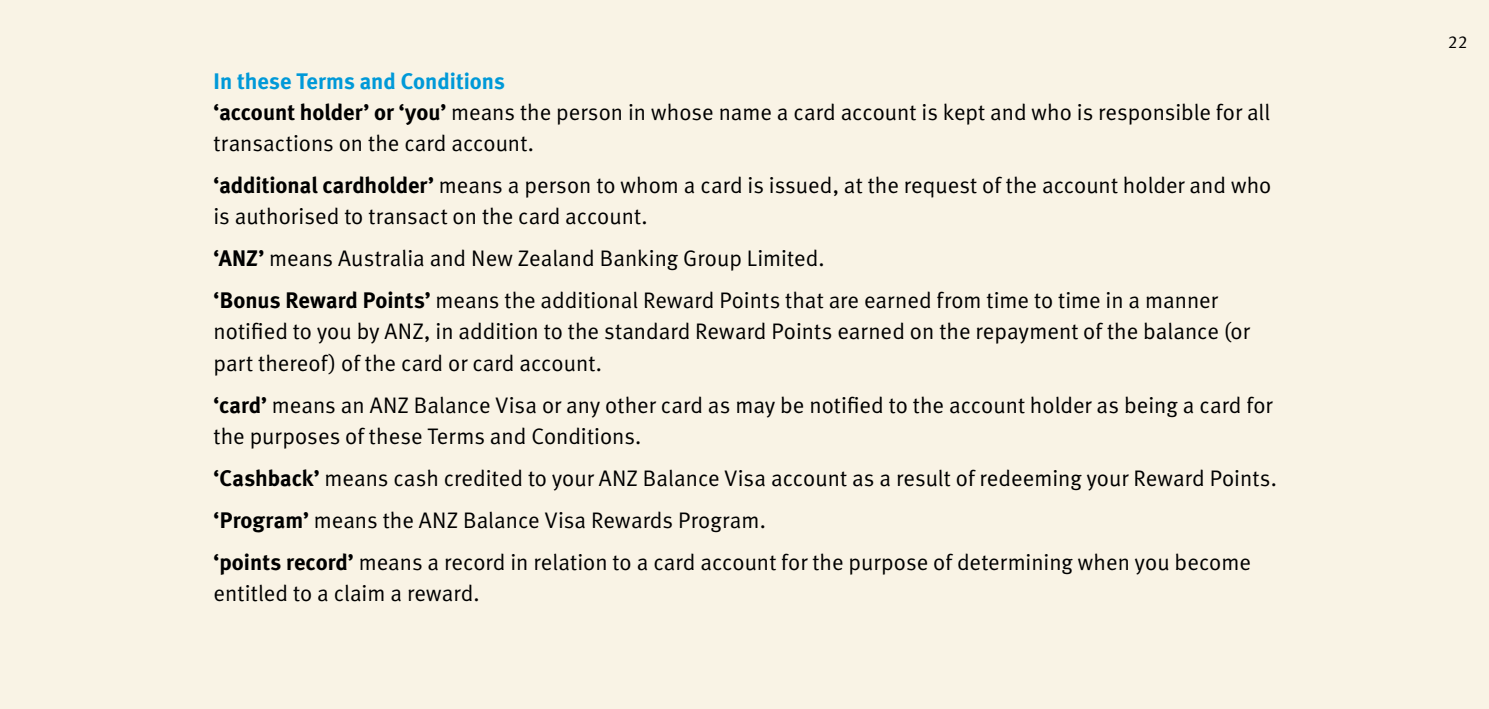
<style>
.page{position:relative;width:1489px;height:709px;background:#fff}
.page>*{position:absolute;margin:0;border:0;box-sizing:border-box;transform-origin:0 0}
.t1{font:22.5px/31.2px "Meta Normal LF";color:#000}
.t2{font:22.5px "Meta Bold LF";color:#0099d8}
.t3{font:17.5px "Meta Normal LF";color:#000}
.s1{font-family:"Meta Bold LF"}
</style>
<div class="page">
<div style="left:0;top:0;width:1488px;height:709px;background:#f9f3e5"></div>
<p class="t2" style="left:213px;top:67px;width:293px">In these terms and conditions</p>
<p class="t1" style="left:213px;top:96px;width:1058px"><span class="s1">‘account holder’ or ‘you’</span> means the person in whose name a card account is kept and who is responsible for all transactions on the card account.</p>
<p class="t1" style="left:213px;top:169px;width:1059px"><span class="s1">‘additional cardholder’</span> means a person to whom a card is issued, at the request of the account holder and who is authorised to transact on the card account.</p>
<p class="t1" style="left:213px;top:237px;width:1005px;line-height:42px"><span class="s1">‘ANZ’</span> means Australia and New Zealand Banking Group Limited.<br><span class="s1">‘Bonus Reward Points’</span> means the additional Reward Points that are earned from time to time in a manner</p>
<p class="t1" style="left:213px;top:316px;width:1037px">notified to you by ANZ, in addition to the standard Reward Points earned on the repayment of the balance (or part thereof) of the card or card account.</p>
<p class="t1" style="left:213px;top:389px;width:1060px"><span class="s1">‘card’</span> means an ANZ Balance Visa or any other card as may be notified to the account holder as being a card for the purposes of these terms and conditions.</p>
<p class="t1" style="left:213px;top:457px;width:1064px;line-height:42px"><span class="s1">‘Cashback’</span> means cash credited to your ANZ Balance Visa account as a result of redeeming your Reward Points. <span class="s1">‘Program’</span> means the ANZ Balance Visa Rewards Program.<br><span class="s1">‘points record’</span> means a record in relation to a card account for the purpose of determining when you become</p>
<p class="t1" style="left:213px;top:577px;width:268px">entitled to a claim a reward.</p>
<p class="t3" style="left:1447px;top:32px;width:21px">22</p>
</div>
